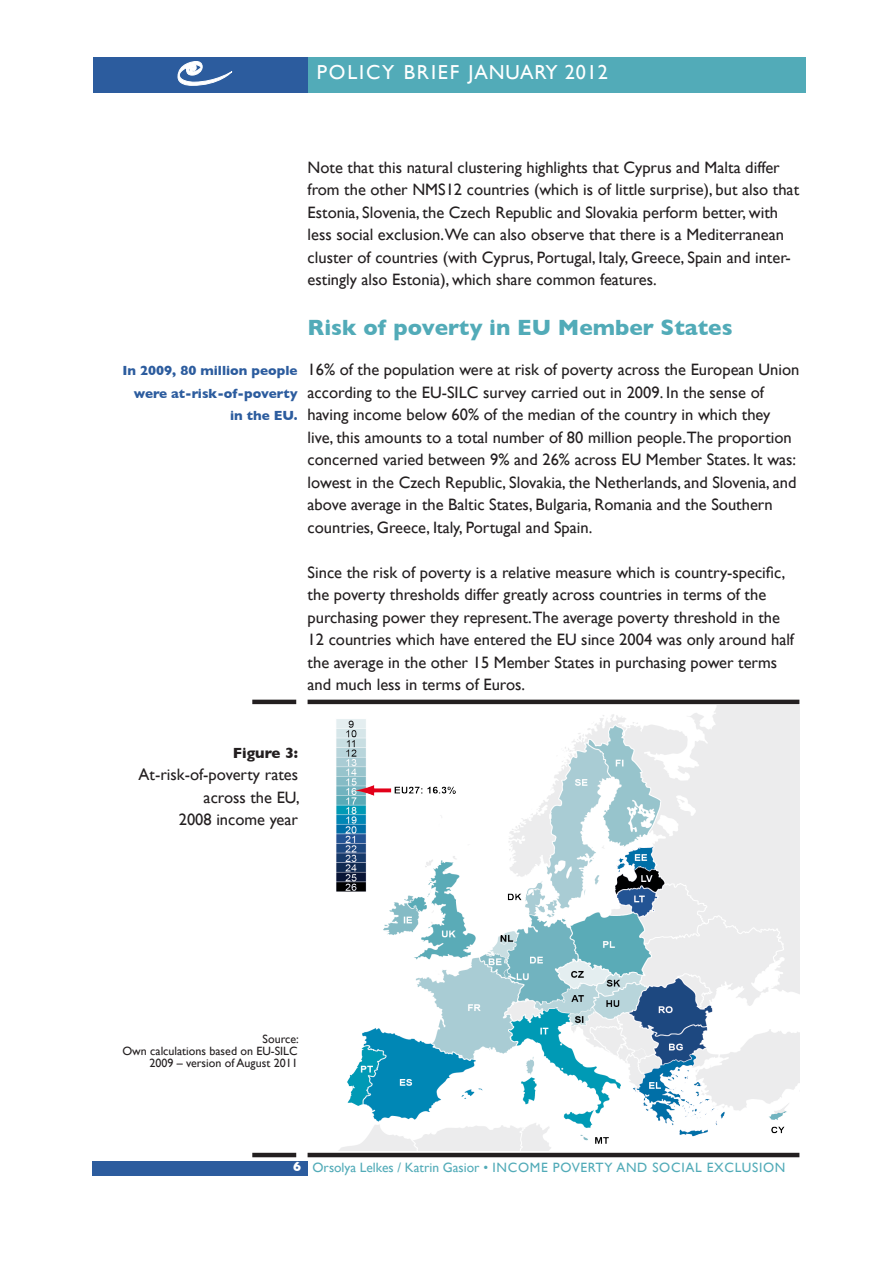
<style>
.page{position:relative;width:893px;height:1263px;background:#fff}
.page>*{position:absolute;margin:0;border:0;box-sizing:border-box;transform-origin:0 0}
.Section{font:700 22.5px "Gill Sans";color:#52abb8}
.t1{font:20.25px "Gill Sans";letter-spacing:.065em;color:#fff}
.Fließtext{font:16.5px/22.5px "Gill Sans";color:#231f20}
.LinkeSpalte{font:16.5px/22.5px "Gill Sans";color:#231f20;text-align:right}
.LinkeSpalte-2{font:700 15px "Gill Sans";color:#231f20}
.t2{font:13.5px "Gill Sans";letter-spacing:.05em;color:#52abb8}
.t3{font:700 13.5px/22.5px "Gill Sans";color:#2c5c9e;text-align:right}
.t4{font:700 13.5px "Gill Sans";color:#fff}
.Source___Notes{font:12px/12px "Gill Sans";color:#231f20;text-align:right}
</style>
<div class="page">
<div style="left:308px;top:57px;width:498px;height:35px;background:#52abb8"></div>
<div style="left:94px;top:57px;width:214px;height:35px;background:#2c5c9e"></div>
<svg style="left:178px;top:61px;width:54px;height:25px"></svg>
<div style="left:92px;top:1161px;width:216px;height:14px;background:#2c5c9e"></div>
<hr style="left:252px;top:700px;width:44px;height:4px;background:#231f20">
<hr style="left:308px;top:700px;width:491px;height:4px;background:#231f20">
<hr style="left:252px;top:1153px;width:44px;height:4px;background:#231f20">
<hr style="left:308px;top:1153px;width:491px;height:4px;background:#231f20">
<img style="left:336px;top:706px;width:463px;height:445px">
<p class="t1" style="left:317px;top:60px;width:293px">POLICY BRIEF JANUARY 2012</p>
<p class="t3" style="left:123px;top:359px;width:177px">In 2009, 80 million people were at-risk-of-poverty in the EU.</p>
<p class="Fließtext" style="left:308px;top:156px;width:493px">Note that this natural clustering highlights that Cyprus and Malta differ from the other NMS12 countries (which is of little surprise), but also that Estonia, Slovenia, the Czech Republic and Slovakia perform better, with less social exclusion.We can also observe that there is a Mediterranean cluster of countries (with Cyprus, Portugal, Italy, Greece, Spain and inter&shy;estingly also Estonia), which share common features.</p>
<p class="Section" style="left:308px;top:314px;width:427px">Risk of poverty in EU Member States</p>
<p class="Fließtext" style="left:308px;top:358px;width:493px">16% of the population were at risk of poverty across the European Union according to the EU-SILC survey carried out in 2009. In the sense of having income below 60% of the median of the country in which they live, this amounts to a total number of 80 million people.The proportion concerned varied between 9% and 26% across EU Member States. It was: lowest in the Czech Republic, Slovakia, the Netherlands, and Slovenia, and above average in the Baltic States, Bulgaria, Romania and the Southern countries, Greece, Italy, Portugal and Spain.</p>
<p class="Fließtext" style="left:308px;top:561px;width:488px">Since the risk of poverty is a relative measure which is country-specific, the poverty thresholds differ greatly across countries in terms of the purchasing power they represent.The average poverty threshold in the 12 countries which have entered the EU since 2004 was only around half the average in the other 15 Member States in purchasing power terms and much less in terms of Euros.</p>
<p class="LinkeSpalte-2" style="left:233px;top:744px;width:67px">Figure 3:</p>
<p class="LinkeSpalte" style="left:138px;top:763px;width:163px">At-risk-of-poverty rates across the EU,<br>2008 income year</p>
<p class="Source___Notes" style="left:122px;top:1032px;width:178px">Source:<br>Own calculations based on EU-SILC<br>2009 – version of August 2011</p>
<p class="t4" style="left:293px;top:1159px;width:10px">6</p>
<p class="t2" style="left:313px;top:1159px;width:474px">Orsolya Lelkes / Katrin Gasior • INCOME POVERTY AND SOCIAL EXCLUSION</p>
</div>
